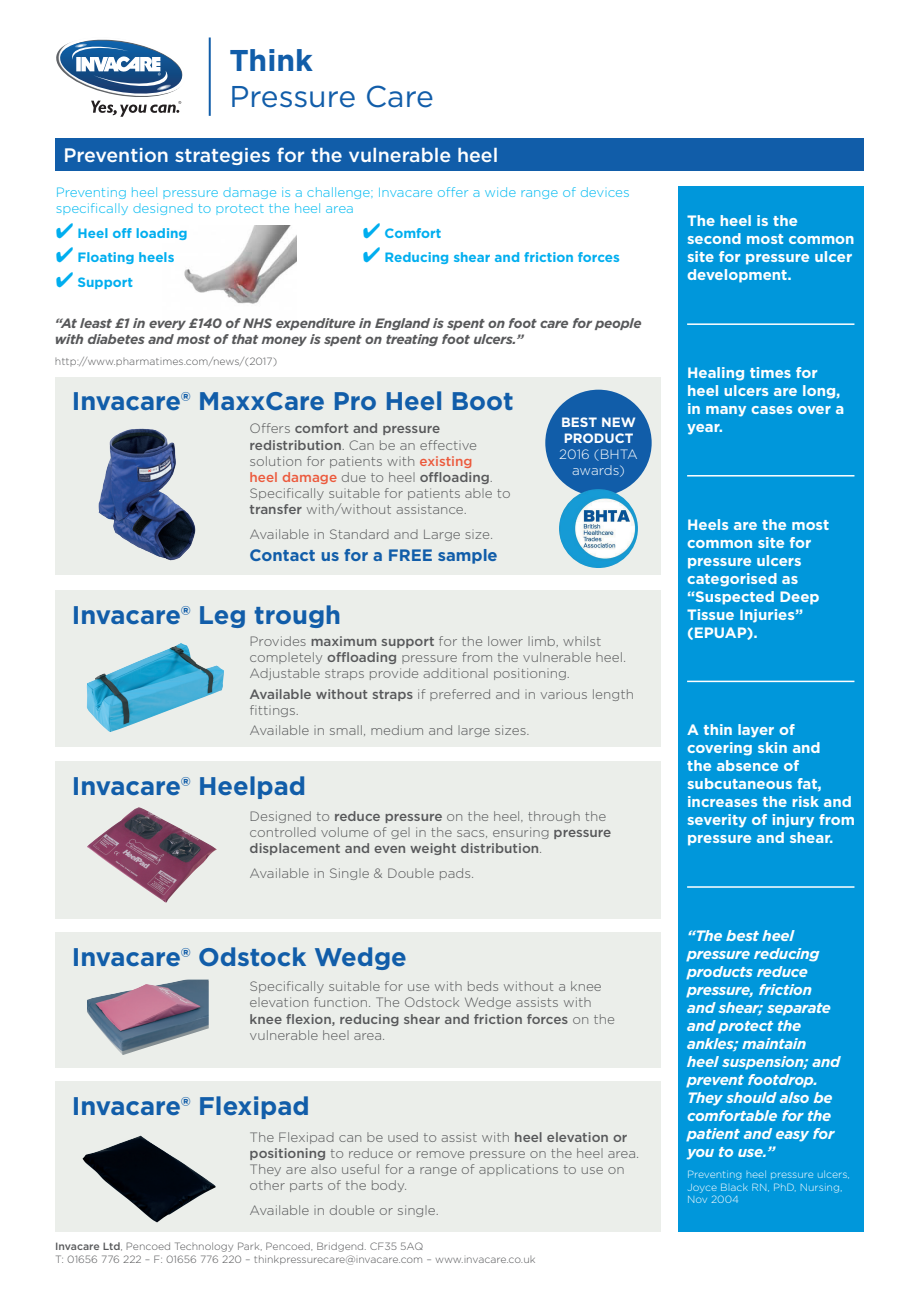
<style>
.page{position:relative;width:919px;height:1289px;background:#fff}
.page>*{position:absolute;margin:0;border:0;box-sizing:border-box;transform-origin:0 0}
.t1{font:30px "Gotham";color:#115da9}
.t2{font:700 30px "Gotham";color:#115da9}
.t3{font:700 25.5px "Gotham";color:#115da9}
.t4{font:500 19.5px "Gotham";color:#fff}
.t5{font:700 16.5px "Gotham";color:#115da9}
.t6{font:700 15px/18px "Gotham";color:#fff}
.t7{font:italic 700 15px/18px "Gotham";letter-spacing:-.015em;color:#fff}
.t8{font:300 13.5px/16.2px "Gotham";color:#57585a}
.t9{font:italic 700 13.5px/16.2px "Gotham";letter-spacing:-.015em;color:#57585a}
.t10{font:300 13.5px/16.2px "Gotham";color:#00baf1}
.t11{font:700 13.5px "Gotham";color:#00aeef}
.t12{font:300 13.5px/16.2px "Gotham";color:#fff;text-align:center}
.t13{font:700 13.5px/16.2px "Gotham";color:#fff}
.t14{font:300 10.5px/12.6px "Gotham";color:#57585a}
.t15{font:300 10.5px/12.6px "Gotham";color:#fff}
.s1{font-weight:500}
.s2{font-weight:500;color:#eb5a3d}
</style>
<div class="page">
<div style="left:55px;top:138px;width:808px;height:32px;background:#115da9"></div>
<div style="left:678px;top:186px;width:185px;height:1045px;background:#0097db"></div>
<hr style="left:687px;top:323px;width:167px;height:2px;background:#fff">
<hr style="left:687px;top:475px;width:167px;height:1px;background:#fff">
<hr style="left:687px;top:680px;width:167px;height:2px;background:#fff">
<hr style="left:687px;top:886px;width:167px;height:1px;background:#fff">
<div style="left:55px;top:590px;width:605px;height:156px;background:#ebeeea"></div>
<div style="left:55px;top:760px;width:605px;height:158px;background:#ebeeea"></div>
<div style="left:55px;top:931px;width:605px;height:136px;background:#ebeeea"></div>
<div style="left:55px;top:1080px;width:605px;height:151px;background:#ebeeea"></div>
<div style="left:55px;top:378px;width:605px;height:197px;background:#ebeeea"></div>
<img style="left:184px;top:225px;width:113px;height:79px">
<svg style="left:56px;top:39px;width:127px;height:78px"></svg>
<hr style="left:209px;top:37px;width:2px;height:79px;background:#115da9">
<img style="left:87px;top:643px;width:137px;height:89px">
<img style="left:87px;top:807px;width:130px;height:95px">
<img style="left:87px;top:979px;width:122px;height:76px">
<img style="left:82px;top:1135px;width:134px;height:87px">
<div style="left:545px;top:389px;width:106px;height:107px;background:#115da9;border-radius:50%"></div>
<img style="left:98px;top:428px;width:98px;height:133px">
<img style="left:559px;top:489px;width:79px;height:79px;border-radius:39px">
<h1 class="t2" style="left:229px;top:40px;width:85px">Think</h1>
<h1 class="t1" style="left:229px;top:77px;width:206px">Pressure Care</h1>
<h3 class="t4" style="left:63px;top:142px;width:436px">Prevention strategies for the vulnerable heel</h3>
<p class="t10" style="left:56px;top:183px;width:575px">Preventing heel pressure damage is a challenge; Invacare offer a wide range of devices specifically designed to protect the heel area</p>
<p class="t11" style="left:56px;top:224px;width:133px">✔ Heel off loading</p>
<p class="t11" style="left:56px;top:249px;width:120px">✔ Floating heels</p>
<p class="t11" style="left:56px;top:273px;width:79px">✔ Support</p>
<p class="t11" style="left:363px;top:224px;width:80px">✔ Comfort</p>
<p class="t11" style="left:363px;top:249px;width:258px">✔ Reducing shear and friction forces</p>
<p class="t9" style="left:55px;top:315px;width:588px">“At least £1 in every £140 of NHS expenditure in England is spent on foot care for people with diabetes and most of that money is spent on treating foot ulcers.”</p>
<p class="t14" style="left:55px;top:355px;width:224px">http://www.pharmatimes.com/news/(2017)</p>
<h2 class="t3" style="left:72px;top:384px;width:443px">Invacare® MaxxCare Pro Heel Boot</h2>
<p class="t8" style="left:249px;top:420px;width:262px">Offers <span class="s1">comfort and pressure redistribution</span>. Can be an effective solution for patients with <span class="s2">existing<br>heel damage</span> due to heel <span class="s1">offloading</span>.<br>Specifically suitable for patients able to <span class="s1">transfer</span> with/without assistance.</p>
<p class="t8" style="left:249px;top:526px;width:245px">Available in Standard and Large size.</p>
<p class="t5" style="left:249px;top:544px;width:250px">Contact us for a FREE sample</p>
<p class="t13" style="left:561px;top:414px;width:76px">BEST NEW<br>PRODUCT</p>
<p class="t12" style="left:559px;top:446px;width:80px">2016 (BHTA awards)</p>
<h2 class="t3" style="left:72px;top:598px;width:271px">Invacare® Leg trough</h2>
<p class="t8" style="left:249px;top:632px;width:378px">Provides <span class="s1">maximum support</span> for the lower limb, whilst completely <span class="s1">offloading</span> pressure from the vulnerable heel.<br>Adjustable straps provide additional positioning.</p>
<p class="t8" style="left:249px;top:685px;width:386px"><span class="s1">Available without straps</span> if preferred and in various length fittings.</p>
<p class="t8" style="left:249px;top:722px;width:281px">Available in small, medium and large sizes.</p>
<h2 class="t3" style="left:72px;top:769px;width:236px">Invacare® Heelpad</h2>
<p class="t8" style="left:249px;top:807px;width:363px">Designed to <span class="s1">reduce pressure</span> on the heel, through the controlled volume of gel in the sacs, ensuring <span class="s1">pressure displacement and even weight distribution</span>.</p>
<p class="t8" style="left:249px;top:864px;width:226px">Available in Single &amp; Double pads.</p>
<h2 class="t3" style="left:72px;top:940px;width:336px">Invacare® Odstock Wedge</h2>
<p class="t8" style="left:249px;top:977px;width:367px">Specifically suitable for use with beds without a knee elevation function. The Odstock Wedge assists with <span class="s1">knee flexion, reducing shear and friction forces</span> on the vulnerable heel area.</p>
<h2 class="t3" style="left:72px;top:1089px;width:239px">Invacare® Flexipad</h2>
<p class="t8" style="left:249px;top:1128px;width:391px">The Flexipad can be used to assist with <span class="s1">heel elevation or positioning</span> to reduce or remove pressure on the heel area.<br>They are also useful for a range of applications to use on other parts of the body.</p>
<p class="t8" style="left:249px;top:1201px;width:191px">Available in double or single.</p>
<p class="t14" style="left:55px;top:1239px;width:482px"><span class="s1">Invacare Ltd</span>, Pencoed Technology Park, Pencoed, Bridgend. CF35 5AQ<br>T: 01656 776 222 – F: 01656 776 220 – thinkpressurecare@invacare.com – www.invacare.co.uk</p>
<p class="t6" style="left:687px;top:212px;width:169px">The heel is the second most common site for pressure ulcer development.</p>
<p class="t6" style="left:687px;top:363px;width:159px">Healing times for heel ulcers are long, in many cases over a year.</p>
<p class="t6" style="left:687px;top:515px;width:144px">Heels are the most common site for pressure ulcers categorised as “Suspected Deep<br>Tissue Injuries” (EPUAP).</p>
<p class="t6" style="left:687px;top:720px;width:169px">A thin layer of covering skin and<br>the absence of subcutaneous fat, increases the risk and severity of injury from pressure and shear.</p>
<p class="t7" style="left:687px;top:926px;width:155px">“The best heel pressure reducing products reduce pressure, friction and shear; separate and protect the ankles; maintain heel suspension; and prevent footdrop.<br>They should also be comfortable for the patient and easy for you to use.”</p>
<p class="t15" style="left:687px;top:1167px;width:164px">Preventing heel pressure ulcers,<br>Joyce Black RN, PhD, Nursing,<br>Nov 2004</p>
</div>
